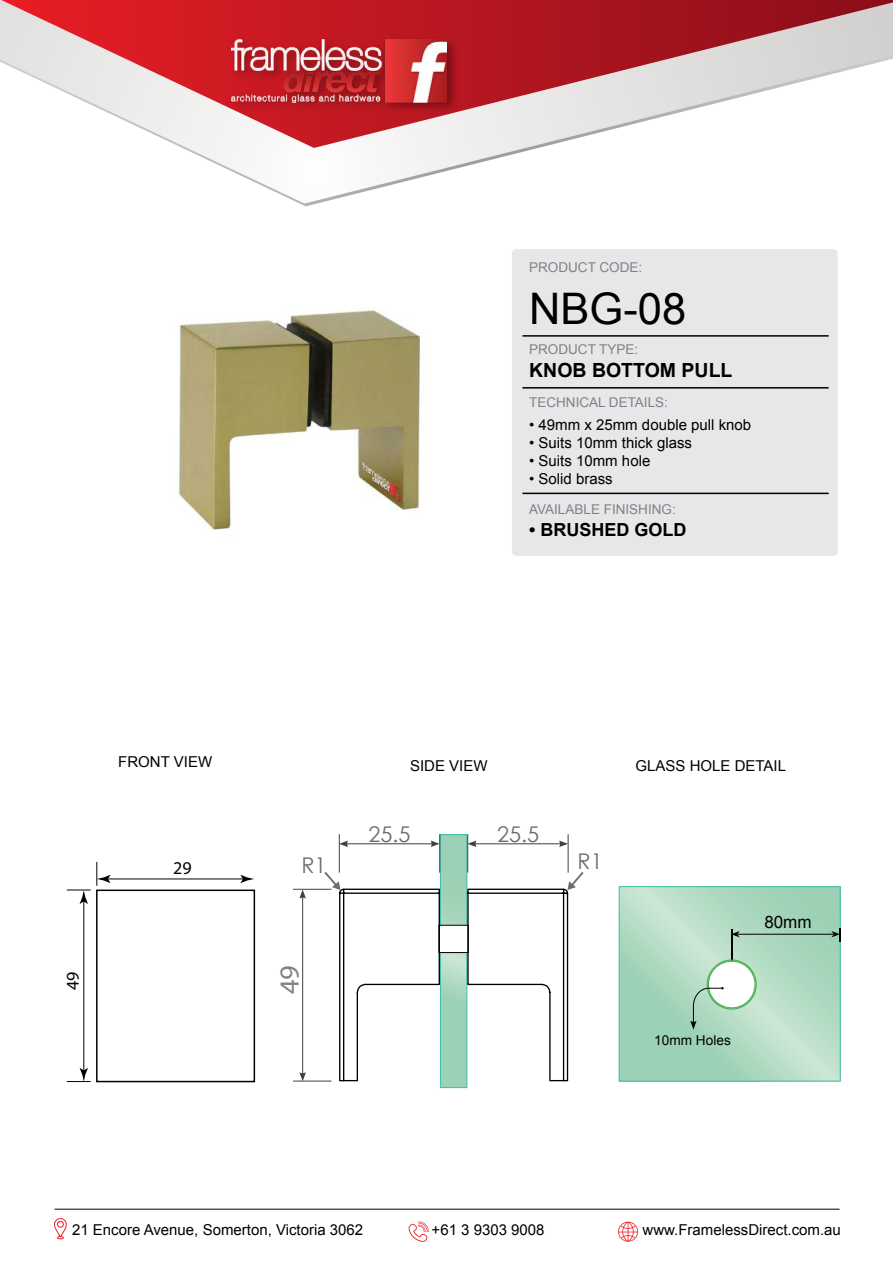
<style>
.page{position:relative;width:893px;height:1263px;background:#fff}
.page>*{position:absolute;margin:0;border:0;box-sizing:border-box;transform-origin:0 0}
.t1{font:43.5px "Arial";color:#000}
.t2{font:27.9px "Myriad Pro";color:#808285}
.t3{font:21.6px "Century Gothic";color:#6c6c6c}
.t4{font:700 19.5px "Arial";color:#000}
.t5{font:700 18px "Arial";color:#000}
.t6{font:18px "Myriad Pro";color:#000}
.t7{font:17.1px "Arial";color:#000}
.t8{font:15px "Arial";color:#000}
.t9{font:13.65px "Arial";color:#000}
.t10{font:13.5px "Arial";color:#808285}
</style>
<div class="page">
<svg style="left:0;top:0;width:893px;height:204px"></svg>
<div style="left:229px;top:35px;width:231px;height:79px;background:#000;opacity:.38"></div>
<img style="left:232px;top:40px;width:215px;height:62px">
<svg style="left:618px;top:1222px;width:20px;height:20px"></svg>
<svg style="left:408px;top:1221px;width:21px;height:21px"></svg>
<svg style="left:54px;top:1218px;width:13px;height:21px"></svg>
<hr style="left:55px;top:1209px;width:784px;height:1px;background:#000">
<svg style="left:621px;top:888px;width:217px;height:191px;background:#add9bf"></svg>
<div style="left:619px;top:886px;width:221px;height:195px;border:1px solid #41bda7"></div>
<hr style="left:731px;top:929px;width:1px;height:32px;background:#000101">
<svg style="left:690px;top:959px;width:67px;height:70px"></svg>
<hr style="left:737px;top:934px;width:97px;height:1px;background:#000">
<svg style="left:831px;top:928px;width:10px;height:14px"></svg>
<svg style="left:732px;top:931px;width:8px;height:6px"></svg>
<div style="left:96px;top:889px;width:159px;height:193px;border:2px solid #000"></div>
<hr style="left:106px;top:878px;width:139px;height:1px;background:#000">
<svg style="left:240px;top:875px;width:14px;height:8px"></svg>
<hr style="left:83px;top:899px;width:1px;height:173px;background:#000">
<svg style="left:67px;top:1068px;width:24px;height:14px"></svg>
<svg style="left:67px;top:862px;width:43px;height:42px"></svg>
<svg style="left:442px;top:836px;width:23px;height:250px;background:#a1d3b8"></svg>
<div style="left:440px;top:834px;width:27px;height:254px;border:1px solid #41bda7"></div>
<div style="left:438px;top:925px;width:31px;height:28px;background:#fff;border:1px solid #000101"></div>
<svg style="left:322px;top:870px;width:119px;height:212px"></svg>
<svg style="left:467px;top:870px;width:117px;height:212px"></svg>
<hr style="left:439px;top:834px;width:1px;height:39px;background:#414042">
<hr style="left:339px;top:834px;width:1px;height:39px;background:#414042">
<hr style="left:346px;top:843px;width:87px;height:1px;background:#414042">
<svg style="left:431px;top:840px;width:9px;height:7px"></svg>
<svg style="left:339px;top:840px;width:9px;height:7px"></svg>
<hr style="left:293px;top:889px;width:38px;height:1px;background:#414042">
<hr style="left:293px;top:1081px;width:38px;height:1px;background:#414042">
<hr style="left:302px;top:896px;width:1px;height:178px;background:#414042">
<svg style="left:299px;top:889px;width:7px;height:10px"></svg>
<svg style="left:299px;top:1072px;width:7px;height:9px"></svg>
<hr style="left:568px;top:834px;width:1px;height:39px;background:#414042">
<hr style="left:467px;top:834px;width:1px;height:39px;background:#414042">
<hr style="left:474px;top:843px;width:87px;height:1px;background:#414042">
<svg style="left:559px;top:840px;width:9px;height:7px"></svg>
<svg style="left:467px;top:840px;width:10px;height:7px"></svg>
<div style="left:512px;top:249px;width:326px;height:307px;background:#e6e7e8;border-radius:4px"></div>
<hr style="left:522px;top:335px;width:307px;height:2px;background:#000">
<hr style="left:522px;top:387px;width:307px;height:2px;background:#000">
<hr style="left:522px;top:493px;width:307px;height:1px;background:#000">
<img style="left:178px;top:310px;width:243px;height:220px">
<p class="t10" style="left:529px;top:258px;width:115px">PRODUCT CODE:</p>
<h1 class="t1" style="left:529px;top:280px;width:159px">NBG-08</h1>
<p class="t10" style="left:529px;top:340px;width:111px">PRODUCT TYPE:</p>
<h3 class="t4" style="left:529px;top:358px;width:205px">KNOB BOTTOM PULL</h3>
<p class="t10" style="left:529px;top:394px;width:140px">TECHNICAL DETAILS:</p>
<p class="t8" style="left:529px;top:415px;width:223px">• 49mm x 25mm double pull knob</p>
<p class="t8" style="left:529px;top:433px;width:164px">• Suits 10mm thick glass</p>
<p class="t8" style="left:529px;top:451px;width:123px">• Suits 10mm hole</p>
<p class="t8" style="left:529px;top:469px;width:85px">• Solid brass</p>
<p class="t10" style="left:529px;top:500px;width:148px">AVAILABLE FINISHING:</p>
<p class="t5" style="left:529px;top:517px;width:159px">• BRUSHED GOLD</p>
<p class="t8" style="left:118px;top:752px;width:95px">FRONT VIEW</p>
<p class="t8" style="left:410px;top:756px;width:79px">SIDE VIEW</p>
<p class="t8" style="left:635px;top:756px;width:152px">GLASS HOLE DETAIL</p>
<p class="t6" style="left:62px;top:990px;width:20px;rotate:-90deg">49</p>
<p class="t6" style="left:173px;top:857px;width:20px">29</p>
<h3 class="t3" style="left:369px;top:819px;width:44px">25.5</h3>
<h3 class="t3" style="left:497px;top:819px;width:44px">25.5</h3>
<h3 class="t3" style="left:301px;top:850px;width:27px">R1</h3>
<h3 class="t3" style="left:577px;top:846px;width:27px">R1</h3>
<h2 class="t2" style="left:272px;top:994px;width:31px;rotate:-90deg">49</h2>
<p class="t7" style="left:764px;top:911px;width:49px">80mm</p>
<p class="t9" style="left:654px;top:1031px;width:78px">10mm Holes</p>
<p class="t8" style="left:72px;top:1220px;width:293px">21 Encore Avenue, Somerton, Victoria 3062</p>
<p class="t8" style="left:432px;top:1220px;width:115px">+61 3 9303 9008</p>
<p class="t8" style="left:643px;top:1220px;width:200px">www.FramelessDirect.com.au</p>
</div>
